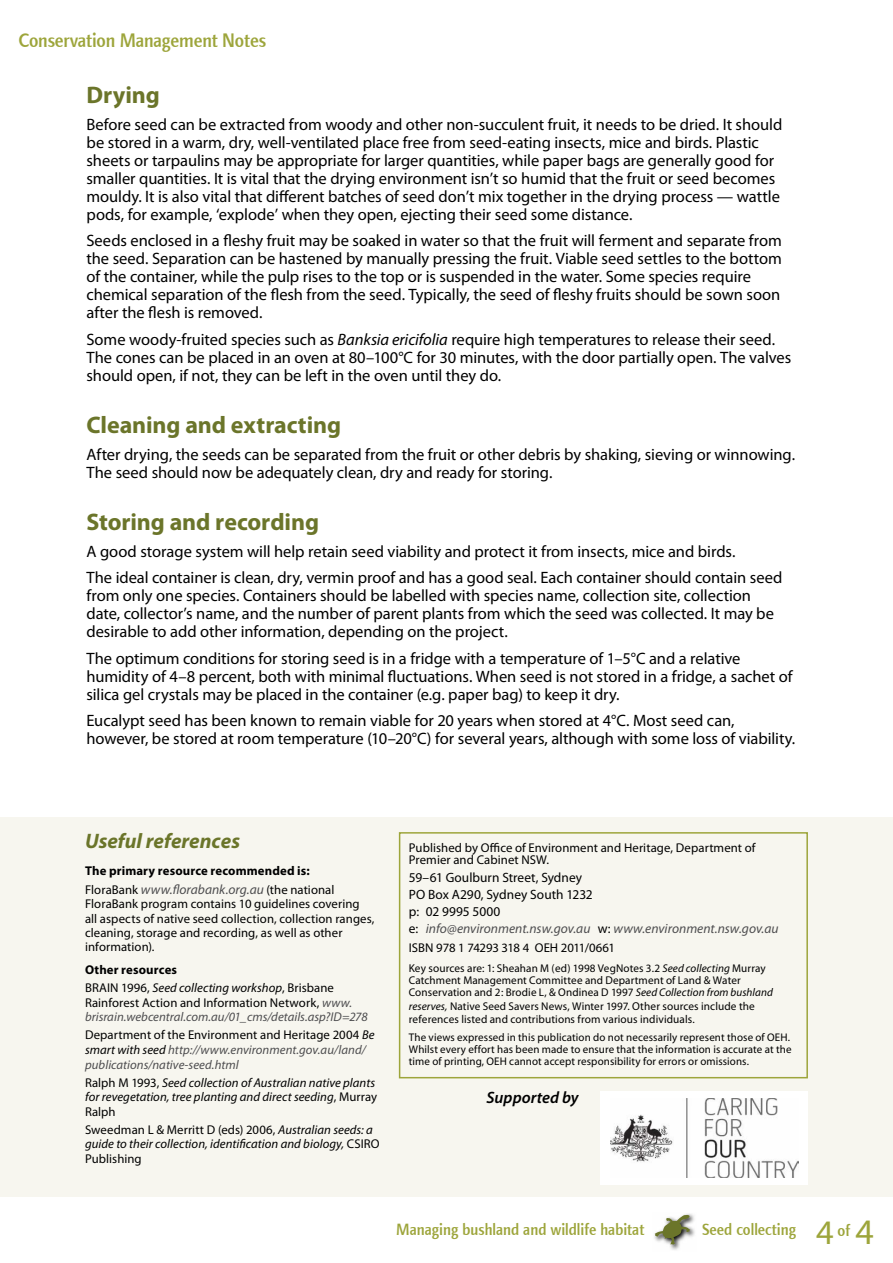
<style>
.page{position:relative;width:893px;height:1263px;background:#fff}
.page>*{position:absolute;margin:0;border:0;box-sizing:border-box;transform-origin:0 0}
.t1{font:700 24px "Myriad Pro";letter-spacing:-.005em;color:#6b752a}
.t2{font:italic 700 21px "Myriad Pro";color:#6b752a}
.t3{font:500 19.8px "Linotype Finnegan Os F";letter-spacing:-.01em;color:#9da53b;scale:.9 1}
.t4{font:16.5px/18px "Myriad Pro";letter-spacing:-.005em;color:#000}
.t5{font:500 16.5px "Linotype Finnegan Os F";color:#9da53b;scale:.9 1}
.t6{font:italic 600 16.5px "Myriad Pro";color:#000}
.t7{font:500 16.5px "Linotype Finnegan Os F";color:#9da53b;scale:.91 1}
.t8{font:13.5px/17.1px "Myriad Pro";color:#000}
.t9{font:italic 12.75px/14.2px "Myriad Pro";letter-spacing:.005em;color:#000}
.t10{font:12.75px/14.2px "Myriad Pro";letter-spacing:.005em;color:#000}
.t11{font:italic 12.75px/14.5px "Myriad Pro";letter-spacing:.005em;color:#4d4d4f}
.t12{font:700 12.75px/19.2px "Myriad Pro";letter-spacing:.01em;color:#000}
.t13{font:12.75px "Myriad Pro";letter-spacing:-.015em;color:#000}
.t14{font:11.4px "Myriad Pro";letter-spacing:.01em;color:#000}
.t15{font:11.25px/12px "Myriad";letter-spacing:.01em;color:#000}
.t16{font:11.1px/12px "Myriad";letter-spacing:.01em;color:#000}
.s1{font-style:italic}
.s2{font-weight:400}
.s3{font-weight:400;font-style:italic;font-size:13.5px;color:#4d4d4f}
.s4{font-weight:700;font-style:normal}
.s5{font-style:normal}
.s6{font-style:normal;color:#000}
.s7{color:#000}
.s8{font-style:italic;color:#4d4d4f}
.s9{font-family:"Myriad Pro";font-size:11.4px}
.s10{font-family:"Myriad Pro";font-weight:400;font-size:34.5px}
.s11{font-family:"Myriad Pro";font-weight:400;font-size:36px}
</style>
<div class="page">
<div style="left:0;top:817px;width:893px;height:380px;background:#f7f6ef"></div>
<div style="left:601px;top:1091px;width:207px;height:93px;background:#fff"></div>
<img style="left:610px;top:1098px;width:188px;height:79px">
<img style="left:654px;top:1213px;width:41px;height:37px">
<svg style="left:655px;top:1214px;width:35px;height:31px"></svg>
<div style="left:399px;top:832px;width:409px;height:246px;border:2px solid #9da53b"></div>
<p class="t3" style="left:18px;top:29px;width:277px">Conservation Management Notes</p>
<h1 class="t1" style="left:87px;top:79px;width:75px">Drying</h1>
<p class="t4" style="left:87px;top:115px;width:697px">Before seed can be extracted from woody and other non-succulent fruit, it needs to be dried. It should be stored in a warm, dry, well-ventilated place free from seed-eating insects, mice and birds. Plastic sheets or tarpaulins may be appropriate for larger quantities, while paper bags are generally good for smaller quantities. It is vital that the drying environment isn’t so humid that the fruit or seed becomes mouldy. It is also vital that different batches of seed don’t mix together in the drying process — wattle pods, for example, ‘explode’ when they open, ejecting their seed some distance.</p>
<p class="t4" style="left:87px;top:231px;width:697px">Seeds enclosed in a fleshy fruit may be soaked in water so that the fruit will ferment and separate from the seed. Separation can be hastened by manually pressing the fruit. Viable seed settles to the bottom of the container, while the pulp rises to the top or is suspended in the water. Some species require chemical separation of the flesh from the seed. Typically, the seed of fleshy fruits should be sown soon after the flesh is removed.</p>
<p class="t4" style="left:87px;top:330px;width:706px">Some woody-fruited species such as <span class="s1">Banksia ericifolia</span> require high temperatures to release their seed.<br>The cones can be placed in an oven at 80–100°C for 30 minutes, with the door partially open. The valves should open, if not, they can be left in the oven until they do.</p>
<h1 class="t1" style="left:87px;top:409px;width:256px">Cleaning and extracting</h1>
<p class="t4" style="left:87px;top:445px;width:710px">After drying, the seeds can be separated from the fruit or other debris by shaking, sieving or winnowing.<br>The seed should now be adequately clean, dry and ready for storing.</p>
<h1 class="t1" style="left:87px;top:506px;width:234px">Storing and recording</h1>
<p class="t4" style="left:87px;top:538px;width:697px;line-height:26.5px">A good storage system will help retain seed viability and protect it from insects, mice and birds.<br>The ideal container is clean, dry, vermin proof and has a good seal. Each container should contain seed</p>
<p class="t4" style="left:87px;top:586px;width:689px">from only one species. Containers should be labelled with species name, collection site, collection date, collector’s name, and the number of parent plants from which the seed was collected. It may be desirable to add other information, depending on the project.</p>
<p class="t4" style="left:87px;top:649px;width:708px">The optimum conditions for storing seed is in a fridge with a temperature of 1–5°C and a relative humidity of 4–8 percent, both with minimal fluctuations. When seed is not stored in a fridge, a sachet of silica gel crystals may be placed in the container (e.g. paper bag) to keep it dry.</p>
<p class="t4" style="left:87px;top:711px;width:710px">Eucalypt seed has been known to remain viable for 20 years when stored at 4°C. Most seed can, however, be stored at room temperature (10–20°C) for several years, although with some loss of viability.</p>
<p class="t2" style="left:85px;top:827px;width:157px">Useful references</p>
<p class="t12" style="left:85px;top:860px;width:251px">The primary resource recommended is:<br><span class="s2">FloraBank</span> <span class="s3">www.florabank.org.au</span> <span class="s2">(the national</span></p>
<p class="t10" style="left:85px;top:897px;width:291px">FloraBank program contains 10 guidelines covering all aspects of native seed collection, collection ranges, cleaning, storage and recording, as well as other information).</p>
<p class="t9" style="left:85px;top:960px;width:250px;line-height:18.5px"><span class="s4">Other resources<br></span><span class="s5">BRAIN 1996,</span> Seed collecting workshop<span class="s5">, Brisbane</span></p>
<p class="t11" style="left:85px;top:995px;width:284px"><span class="s6">Rainforest Action and Information Network,</span> www. brisrain.webcentral.com.au/01_cms/details.asp?ID=278</p>
<p class="t11" style="left:85px;top:1028px;width:291px"><span class="s6">Department of the Environment and Heritage 2004</span> <span class="s7">Be smart with seed</span> http://www.environment.gov.au/land/ publications/native-seed.html</p>
<p class="t9" style="left:85px;top:1075px;width:294px"><span class="s5">Ralph M 1993,</span> Seed collection of Australian native plants for revegetation, tree planting and direct seeding<span class="s5">, Murray<br>Ralph</span></p>
<p class="t9" style="left:85px;top:1122px;width:296px"><span class="s5">Sweedman L &amp; Merritt D (eds) 2006,</span> Australian seeds: a guide to their collection, identification and biology, <span class="s5">CSIRO<br>Publishing</span></p>
<p class="t10" style="left:409px;top:841px;width:348px;line-height:12.8px">Published by Office of Environment and Heritage, Department of<br>Premier and Cabinet NSW.</p>
<p class="t8" style="left:409px;top:868px;width:371px">59–61 Goulburn Street, Sydney<br>PO Box A290, Sydney South 1232<br>p: 02 9995 5000<br>e: <span class="s8">info@environment.nsw.gov.au</span> w: <span class="s8">www.environment.nsw.gov.au</span></p>
<p class="t13" style="left:409px;top:940px;width:208px">ISBN 978 1 74293 318 4 OEH 2011/0661</p>
<p class="t15" style="left:409px;top:963px;width:366px"><span class="s9">Key sources are: 1:</span> Sheahan M (ed) 1998 VegNotes 3.2 <span class="s1">Seed collecting</span> Murray<br>Catchment Management Committee and Department of Land &amp; Water<br>Conservation and 2: Brodie L, &amp; Ondinea D 1997 <span class="s1">Seed Collection from bushland</span></p>
<p class="t15" style="left:409px;top:1000px;width:348px"><span class="s1">reserves,</span> Native Seed Savers News, Winter 1997<span class="s9">. Other sources include the</span></p>
<p class="t14" style="left:409px;top:1012px;width:287px">references listed and contributions from various individuals.</p>
<p class="t16" style="left:409px;top:1032px;width:384px">The views expressed in this publication do not necessarily represent those of OEH.<br>Whilst every effort has been made to ensure that the information is accurate at the time of printing, OEH cannot accept responsibility for errors or omissions.</p>
<p class="t6" style="left:486px;top:1087px;width:94px">Supported by</p>
<p class="t5" style="left:396px;top:1220px;width:277px">Managing bushland and wildlife habitat</p>
<p class="t5" style="left:702px;top:1220px;width:106px">Seed collecting</p>
<p class="t7" style="left:816px;top:1220px;width:65px"><span class="s10">4</span>of <span class="s11">4</span></p>
</div>
